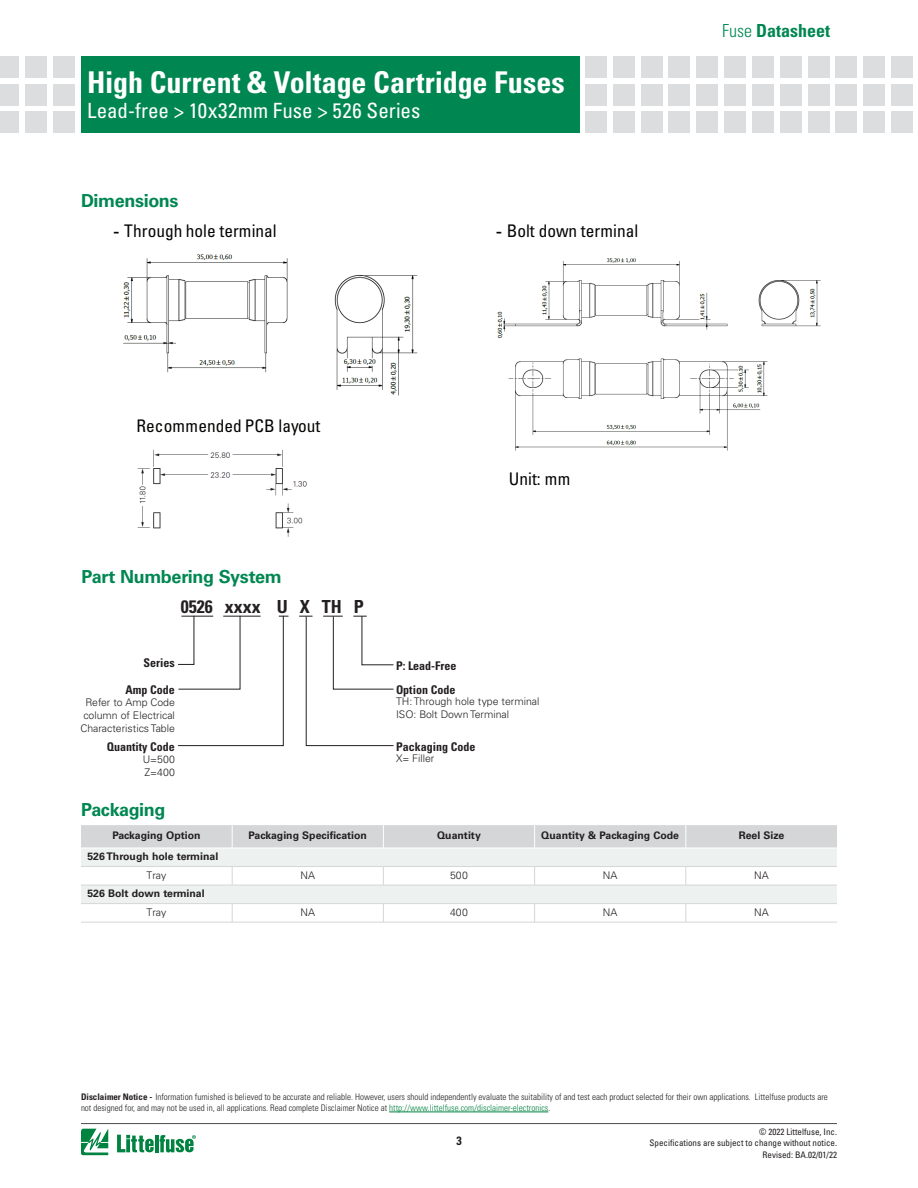
<style>
.page{position:relative;width:918px;height:1188px;background:#fff}
.page>*{position:absolute;margin:0;border:0;box-sizing:border-box;transform-origin:0 0}
.t1{font:700 condensed 30px "Univers LT Std";color:#fff}
.t2{font:condensed 21px "Univers LT Std";letter-spacing:.005em;color:#fff}
.t3{font:700 18px "Univers LT Std";letter-spacing:-.02em;color:#008751}
.t4{font:700 condensed 18px "Univers LT Std";color:#008751}
.t5{font:700 condensed 18px "Univers LT Std";color:#231f20}
.t6{font:condensed 17.4px "Univers LT Std";color:#040503}
.t7{font:700 condensed 12px "Univers LT Std";color:#231f20}
.t8{font:300 10.5px/12.6px "Univers LT Std";color:#231f20;text-align:center}
.t9{font:700 10.5px "Univers LT Std";color:#231f20}
.Body_text{font:300 condensed 9px/10.8px "Univers LT Std";color:#231f20}
.t10{font:condensed 9px/10.8px "Univers LT Std";color:#231f20;text-align:right}
.s1{font-family:"Arial";font-stretch:normal}
.s2{font-weight:300}
.s3{font-weight:700}
.s4{color:#008240}
</style>
<div class="page">
<hr style="left:81px;top:1123px;width:756px;height:1px;background:#4b4c4d">
<svg style="left:81px;top:1129px;width:27px;height:26px"></svg>
<hr style="left:155px;top:1135px;width:3px;height:17px;background:#008240">
<svg style="left:160px;top:1135px;width:36px;height:18px"></svg>
<svg style="left:117px;top:1135px;width:37px;height:17px"></svg>
<div style="left:81px;top:56px;width:499px;height:77px;background:#008751"></div>
<div style="left:53px;top:56px;width:21px;height:21px;background:#dcdddf"></div>
<div style="left:53px;top:84px;width:21px;height:21px;background:#dcdddf"></div>
<div style="left:53px;top:112px;width:21px;height:21px;background:#dcdddf"></div>
<div style="left:25px;top:56px;width:21px;height:21px;background:#dcdddf"></div>
<div style="left:25px;top:84px;width:21px;height:21px;background:#dcdddf"></div>
<div style="left:25px;top:112px;width:21px;height:21px;background:#dcdddf"></div>
<div style="left:0;top:56px;width:19px;height:21px;background:#dcdddf"></div>
<div style="left:0;top:84px;width:19px;height:21px;background:#dcdddf"></div>
<div style="left:0;top:112px;width:19px;height:21px;background:#dcdddf"></div>
<div style="left:585px;top:56px;width:22px;height:21px;background:#dcdddf"></div>
<div style="left:585px;top:84px;width:22px;height:21px;background:#dcdddf"></div>
<div style="left:585px;top:112px;width:22px;height:21px;background:#dcdddf"></div>
<div style="left:613px;top:56px;width:21px;height:21px;background:#dcdddf"></div>
<div style="left:613px;top:84px;width:21px;height:21px;background:#dcdddf"></div>
<div style="left:613px;top:112px;width:21px;height:21px;background:#dcdddf"></div>
<div style="left:641px;top:56px;width:21px;height:21px;background:#dcdddf"></div>
<div style="left:641px;top:84px;width:21px;height:21px;background:#dcdddf"></div>
<div style="left:641px;top:112px;width:21px;height:21px;background:#dcdddf"></div>
<div style="left:669px;top:56px;width:21px;height:21px;background:#dcdddf"></div>
<div style="left:669px;top:84px;width:21px;height:21px;background:#dcdddf"></div>
<div style="left:669px;top:112px;width:21px;height:21px;background:#dcdddf"></div>
<div style="left:697px;top:56px;width:21px;height:21px;background:#dcdddf"></div>
<div style="left:697px;top:84px;width:21px;height:21px;background:#dcdddf"></div>
<div style="left:697px;top:112px;width:21px;height:21px;background:#dcdddf"></div>
<div style="left:724px;top:56px;width:22px;height:21px;background:#dcdddf"></div>
<div style="left:724px;top:84px;width:22px;height:21px;background:#dcdddf"></div>
<div style="left:724px;top:112px;width:22px;height:21px;background:#dcdddf"></div>
<div style="left:752px;top:56px;width:22px;height:21px;background:#dcdddf"></div>
<div style="left:752px;top:84px;width:22px;height:21px;background:#dcdddf"></div>
<div style="left:752px;top:112px;width:22px;height:21px;background:#dcdddf"></div>
<div style="left:780px;top:56px;width:21px;height:21px;background:#dcdddf"></div>
<div style="left:780px;top:84px;width:21px;height:21px;background:#dcdddf"></div>
<div style="left:780px;top:112px;width:21px;height:21px;background:#dcdddf"></div>
<div style="left:808px;top:56px;width:21px;height:21px;background:#dcdddf"></div>
<div style="left:808px;top:84px;width:21px;height:21px;background:#dcdddf"></div>
<div style="left:808px;top:112px;width:21px;height:21px;background:#dcdddf"></div>
<div style="left:836px;top:56px;width:21px;height:21px;background:#dcdddf"></div>
<div style="left:836px;top:84px;width:21px;height:21px;background:#dcdddf"></div>
<div style="left:836px;top:112px;width:21px;height:21px;background:#dcdddf"></div>
<div style="left:864px;top:56px;width:21px;height:21px;background:#dcdddf"></div>
<div style="left:864px;top:84px;width:21px;height:21px;background:#dcdddf"></div>
<div style="left:864px;top:112px;width:21px;height:21px;background:#dcdddf"></div>
<div style="left:891px;top:56px;width:22px;height:21px;background:#dcdddf"></div>
<div style="left:891px;top:84px;width:22px;height:21px;background:#dcdddf"></div>
<div style="left:891px;top:112px;width:22px;height:21px;background:#dcdddf"></div>
<hr style="left:389px;top:1112px;width:159px;height:1px;background:#008240">
<svg style="left:81px;top:825px;width:756px;height:97px"></svg>
<hr style="left:81px;top:848px;width:151px;height:1px;background:#fff">
<hr style="left:232px;top:848px;width:151px;height:1px;background:#fff">
<hr style="left:383px;top:848px;width:152px;height:1px;background:#fff">
<hr style="left:535px;top:848px;width:151px;height:1px;background:#fff">
<hr style="left:686px;top:848px;width:151px;height:1px;background:#fff">
<hr style="left:81px;top:866px;width:151px;height:1px;background:#d5d6d8">
<hr style="left:81px;top:903px;width:151px;height:1px;background:#d5d6d8">
<hr style="left:232px;top:866px;width:151px;height:1px;background:#d5d6d8">
<hr style="left:232px;top:903px;width:151px;height:1px;background:#d5d6d8">
<hr style="left:383px;top:866px;width:152px;height:1px;background:#d5d6d8">
<hr style="left:383px;top:903px;width:152px;height:1px;background:#d5d6d8">
<hr style="left:535px;top:866px;width:151px;height:1px;background:#d5d6d8">
<hr style="left:535px;top:903px;width:151px;height:1px;background:#d5d6d8">
<hr style="left:686px;top:866px;width:151px;height:1px;background:#d5d6d8">
<hr style="left:686px;top:903px;width:151px;height:1px;background:#d5d6d8">
<hr style="left:81px;top:885px;width:151px;height:1px;background:#d5d6d8">
<hr style="left:81px;top:922px;width:151px;height:1px;background:#d5d6d8">
<hr style="left:232px;top:885px;width:151px;height:1px;background:#d5d6d8">
<hr style="left:232px;top:922px;width:151px;height:1px;background:#d5d6d8">
<hr style="left:383px;top:885px;width:152px;height:1px;background:#d5d6d8">
<hr style="left:383px;top:922px;width:152px;height:1px;background:#d5d6d8">
<hr style="left:535px;top:885px;width:151px;height:1px;background:#d5d6d8">
<hr style="left:535px;top:922px;width:151px;height:1px;background:#d5d6d8">
<hr style="left:686px;top:885px;width:151px;height:1px;background:#d5d6d8">
<hr style="left:686px;top:922px;width:151px;height:1px;background:#d5d6d8">
<svg style="left:178px;top:615px;width:111px;height:131px"></svg>
<svg style="left:299px;top:615px;width:95px;height:131px"></svg>
<img style="left:137px;top:450px;width:170px;height:87px">
<img style="left:497px;top:258px;width:324px;height:193px">
<img style="left:123px;top:254px;width:295px;height:142px">
<h1 class="t1" style="left:87px;top:64px;width:479px">High Current &amp; Voltage Cartridge Fuses</h1>
<h2 class="t2" style="left:87px;top:97px;width:335px">Lead-free &gt; 10x32mm Fuse &gt; 526 Series</h2>
<p class="t3" style="left:81px;top:191px;width:99px">Dimensions</p>
<p class="t6" style="left:114px;top:219px;width:165px"><span class="s1">-</span> Through hole terminal</p>
<p class="t6" style="left:496px;top:219px;width:144px"><span class="s1">-</span> Bolt down terminal</p>
<p class="t6" style="left:137px;top:415px;width:185px">Recommended PCB layout</p>
<p class="t6" style="left:509px;top:468px;width:63px">Unit: mm</p>
<p class="t3" style="left:81px;top:566px;width:202px">Part Numbering System</p>
<p class="t5" style="left:181px;top:595px;width:184px">0526 xxxx U X TH P</p>
<p class="t7" style="left:144px;top:656px;width:33px">Series</p>
<p class="t7" style="left:126px;top:682px;width:51px">Amp Code</p>
<p class="t8" style="left:80px;top:696px;width:96px">Refer to Amp Code column of Electrical<br>Characteristics Table</p>
<p class="t8" style="left:143px;top:753px;width:34px">U=500</p>
<p class="t8" style="left:144px;top:766px;width:32px">Z=400</p>
<p class="t7" style="left:107px;top:739px;width:70px">Quantity Code</p>
<p class="t7" style="left:396px;top:658px;width:62px">P: Lead-Free</p>
<p class="t7" style="left:396px;top:682px;width:61px">Option Code</p>
<p class="t8" style="left:396px;top:695px;width:145px">TH: Through hole type terminal</p>
<p class="t8" style="left:396px;top:708px;width:115px">ISO: Bolt Down Terminal</p>
<p class="t7" style="left:396px;top:739px;width:81px">Packaging Code</p>
<p class="t8" style="left:396px;top:752px;width:40px">X= Filler</p>
<h3 class="t4" style="left:722px;top:19px;width:109px"><span class="s2">Fuse</span> Datasheet</h3>
<p class="t3" style="left:81px;top:799px;width:86px">Packaging</p>
<p class="t9" style="left:112px;top:830px;width:90px">Packaging Option</p>
<p class="t9" style="left:249px;top:830px;width:120px">Packaging Specification</p>
<p class="t9" style="left:437px;top:830px;width:45px">Quantity</p>
<p class="t9" style="left:541px;top:830px;width:139px">Quantity &amp; Packaging Code</p>
<p class="t9" style="left:739px;top:830px;width:47px">Reel Size</p>
<p class="t9" style="left:87px;top:850px;width:132px">526 Through hole terminal</p>
<p class="t8" style="left:147px;top:869px;width:21px">Tray</p>
<p class="t8" style="left:301px;top:869px;width:16px">NA</p>
<p class="t8" style="left:450px;top:869px;width:19px">500</p>
<p class="t8" style="left:603px;top:869px;width:16px">NA</p>
<p class="t8" style="left:754px;top:869px;width:16px">NA</p>
<p class="t9" style="left:87px;top:887px;width:119px">526 Bolt down terminal</p>
<p class="t8" style="left:147px;top:906px;width:21px">Tray</p>
<p class="t8" style="left:301px;top:906px;width:16px">NA</p>
<p class="t8" style="left:450px;top:906px;width:19px">400</p>
<p class="t8" style="left:603px;top:906px;width:16px">NA</p>
<p class="t8" style="left:754px;top:906px;width:16px">NA</p>
<p class="Body_text" style="left:81px;top:1092px;width:748px"><span class="s3">Disclaimer Notice -</span> Information furnished is believed to be accurate and reliable. However, users should independently evaluate the suitability of and test each product selected for their own applications. Littelfuse products are not designed for, and may not be used in, all applications. Read complete Disclaimer Notice at <span class="s4">http://www.littelfuse.com/disclaimer-electronics</span>.</p>
<h3 class="t7" style="left:456px;top:1133px;width:7px">3</h3>
<p class="t10" style="left:650px;top:1126px;width:189px">© 2022 Littelfuse, Inc.<br>Specifications are subject to change without notice.</p>
<p class="t10" style="left:763px;top:1149px;width:76px">Revised: BA.02/01/22</p>
</div>
